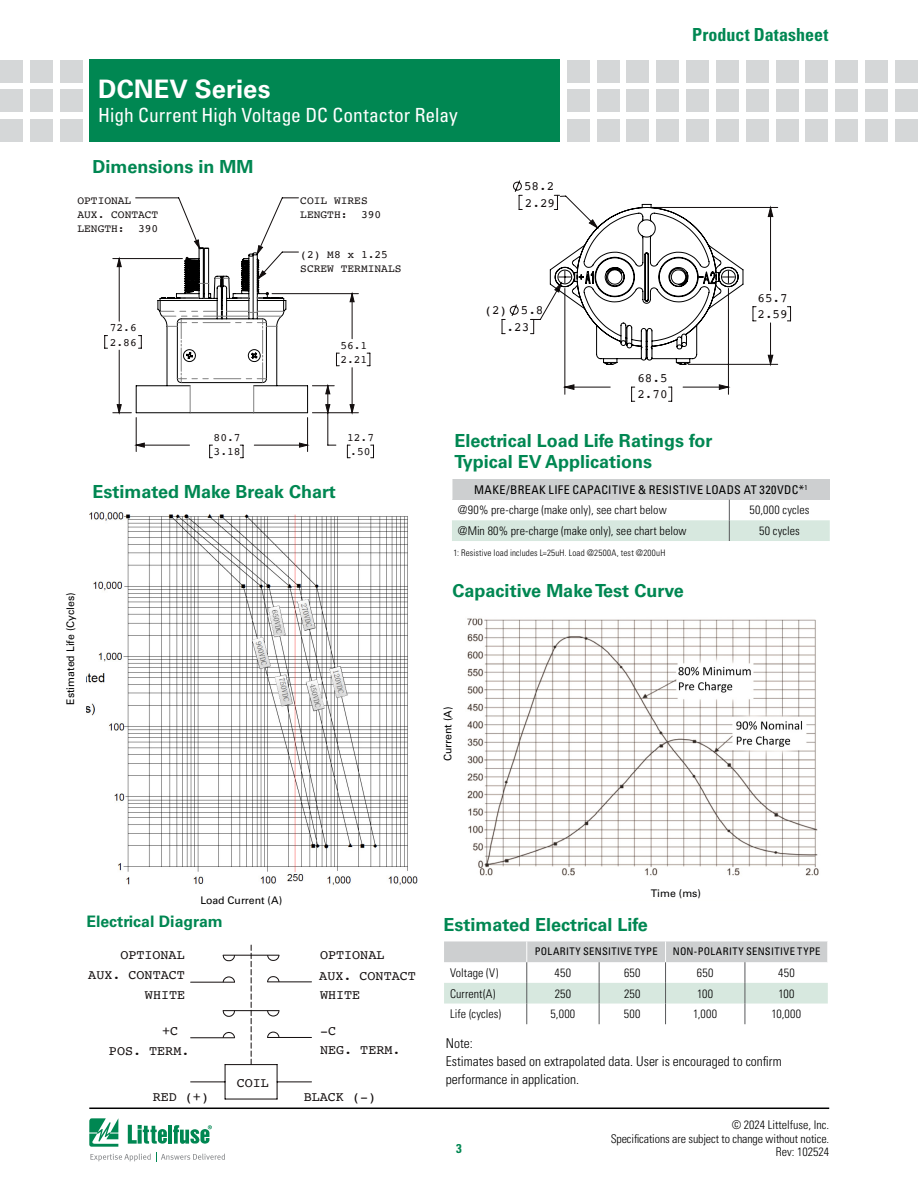
<style>
.page{position:relative;width:918px;height:1188px;background:#fff}
.page>*{position:absolute;margin:0;border:0;box-sizing:border-box;transform-origin:0 0}
.t1{font:700 25.5px "Univers LT Std";color:#fff}
.t2{font:condensed 19.5px "Univers LT Std";color:#fff}
.t3{font:700 18px/21px "Univers LT Std";color:#008752}
.t4{font:700 condensed 18px "Univers LT Std";color:#008752}
.t5{font:700 15.9px "Univers LT Std";color:#008752}
.t6{font:300 condensed 13.5px/18px "Univers LT Std";color:#000}
.t7{font:13.35px/19.8px "Courier";color:#120d0d}
.t8{font:700 condensed 12.75px "Univers LT Std";color:#008752}
.t9{font:12.6px/16.2px "Courier";color:#120d0d}
.t10{font:300 condensed 12px/13.5px "Univers LT Std";color:#000;text-align:right}
.t11{font:condensed 12px/20.7px "Univers LT Std";letter-spacing:.035em;color:#000}
.t12{font:11.25px/14.4px "Courier";color:#120d0d}
.t13{font:10.5px "Univers LT Std";color:#000}
.t14{font:condensed 10.5px "Univers LT Std";letter-spacing:.04em;color:#000}
.t15{font:300 condensed 9px "Univers LT Std";letter-spacing:.02em;color:#000}
.s1{font-weight:300}
</style>
<div class="page">
<hr style="left:89px;top:1108px;width:740px;height:1px;background:#000">
<svg style="left:89px;top:1118px;width:136px;height:44px"></svg>
<div style="left:90px;top:60px;width:470px;height:82px;background:#008752"></div>
<div style="left:60px;top:60px;width:23px;height:23px;background:#d5d7d8"></div>
<div style="left:60px;top:90px;width:23px;height:22px;background:#d5d7d8"></div>
<div style="left:60px;top:119px;width:23px;height:23px;background:#d5d7d8"></div>
<div style="left:30px;top:60px;width:23px;height:23px;background:#d5d7d8"></div>
<div style="left:30px;top:90px;width:23px;height:22px;background:#d5d7d8"></div>
<div style="left:30px;top:119px;width:23px;height:23px;background:#d5d7d8"></div>
<div style="left:0;top:60px;width:23px;height:23px;background:#d5d7d8"></div>
<div style="left:0;top:90px;width:23px;height:22px;background:#d5d7d8"></div>
<div style="left:0;top:119px;width:23px;height:23px;background:#d5d7d8"></div>
<div style="left:567px;top:60px;width:23px;height:23px;background:#d5d7d8"></div>
<div style="left:567px;top:90px;width:23px;height:22px;background:#d5d7d8"></div>
<div style="left:567px;top:119px;width:23px;height:23px;background:#d5d7d8"></div>
<div style="left:597px;top:60px;width:23px;height:23px;background:#d5d7d8"></div>
<div style="left:597px;top:90px;width:23px;height:22px;background:#d5d7d8"></div>
<div style="left:597px;top:119px;width:23px;height:23px;background:#d5d7d8"></div>
<div style="left:627px;top:60px;width:22px;height:23px;background:#d5d7d8"></div>
<div style="left:627px;top:90px;width:22px;height:22px;background:#d5d7d8"></div>
<div style="left:627px;top:119px;width:22px;height:23px;background:#d5d7d8"></div>
<div style="left:656px;top:60px;width:23px;height:23px;background:#d5d7d8"></div>
<div style="left:656px;top:90px;width:23px;height:22px;background:#d5d7d8"></div>
<div style="left:656px;top:119px;width:23px;height:23px;background:#d5d7d8"></div>
<div style="left:686px;top:60px;width:23px;height:23px;background:#d5d7d8"></div>
<div style="left:686px;top:90px;width:23px;height:22px;background:#d5d7d8"></div>
<div style="left:686px;top:119px;width:23px;height:23px;background:#d5d7d8"></div>
<div style="left:716px;top:60px;width:23px;height:23px;background:#d5d7d8"></div>
<div style="left:716px;top:90px;width:23px;height:22px;background:#d5d7d8"></div>
<div style="left:716px;top:119px;width:23px;height:23px;background:#d5d7d8"></div>
<div style="left:746px;top:60px;width:23px;height:23px;background:#d5d7d8"></div>
<div style="left:746px;top:90px;width:23px;height:22px;background:#d5d7d8"></div>
<div style="left:746px;top:119px;width:23px;height:23px;background:#d5d7d8"></div>
<div style="left:805px;top:60px;width:23px;height:23px;background:#d5d7d8"></div>
<div style="left:805px;top:90px;width:23px;height:22px;background:#d5d7d8"></div>
<div style="left:805px;top:119px;width:23px;height:23px;background:#d5d7d8"></div>
<div style="left:776px;top:60px;width:22px;height:23px;background:#d5d7d8"></div>
<div style="left:776px;top:90px;width:22px;height:22px;background:#d5d7d8"></div>
<div style="left:776px;top:119px;width:22px;height:23px;background:#d5d7d8"></div>
<div style="left:835px;top:60px;width:23px;height:23px;background:#d5d7d8"></div>
<div style="left:835px;top:90px;width:23px;height:22px;background:#d5d7d8"></div>
<div style="left:835px;top:119px;width:23px;height:23px;background:#d5d7d8"></div>
<div style="left:865px;top:60px;width:23px;height:23px;background:#d5d7d8"></div>
<div style="left:865px;top:90px;width:23px;height:22px;background:#d5d7d8"></div>
<div style="left:865px;top:119px;width:23px;height:23px;background:#d5d7d8"></div>
<div style="left:895px;top:60px;width:23px;height:23px;background:#d5d7d8"></div>
<div style="left:895px;top:90px;width:23px;height:22px;background:#d5d7d8"></div>
<div style="left:895px;top:119px;width:23px;height:23px;background:#d5d7d8"></div>
<img style="left:86px;top:512px;width:332px;height:373px">
<img style="left:467px;top:618px;width:352px;height:258px">
<svg style="left:104px;top:197px;width:270px;height:261px"></svg>
<svg style="left:299px;top:443px;width:9px;height:4px"></svg>
<svg style="left:136px;top:443px;width:8px;height:4px"></svg>
<svg style="left:117px;top:240px;width:237px;height:174px"></svg>
<svg style="left:513px;top:180px;width:9px;height:12px"></svg>
<svg style="left:501px;top:195px;width:290px;height:207px"></svg>
<svg style="left:549px;top:204px;width:225px;height:186px"></svg>
<hr style="left:268px;top:981px;width:44px;height:1px;background:#120d0d">
<hr style="left:191px;top:982px;width:44px;height:1px;background:#120d0d">
<hr style="left:268px;top:1037px;width:44px;height:1px;background:#120d0d">
<hr style="left:191px;top:1037px;width:44px;height:1px;background:#120d0d">
<hr style="left:191px;top:1082px;width:34px;height:1px;background:#120d0d">
<hr style="left:277px;top:1082px;width:35px;height:1px;background:#120d0d">
<hr style="left:277px;top:1065px;width:1px;height:34px;background:#120d0d">
<hr style="left:225px;top:1099px;width:52px;height:1px;background:#120d0d">
<hr style="left:225px;top:1065px;width:1px;height:34px;background:#120d0d">
<svg style="left:222px;top:945px;width:58px;height:120px"></svg>
<svg style="left:452px;top:479px;width:378px;height:62px"></svg>
<svg style="left:444px;top:941px;width:384px;height:83px"></svg>
<h1 class="t1" style="left:98px;top:75px;width:174px">DCNEV Series</h1>
<h2 class="t2" style="left:98px;top:103px;width:361px">High Current High Voltage DC Contactor Relay</h2>
<h3 class="t3" style="left:93px;top:157px;width:162px">Dimensions in MM</h3>
<p class="t12" style="left:77px;top:192px;width:82px">OPTIONAL<br>AUX. CONTACT<br>LENGTH: 390</p>
<p class="t12" style="left:110px;top:320px;width:28px">72.6<br>2.86</p>
<p class="t12" style="left:300px;top:192px;width:82px">COIL WIRES<br>LENGTH: 390</p>
<p class="t12" style="left:300px;top:247px;width:103px">(2) M8 x 1.25<br>SCREW TERMINALS</p>
<p class="t12" style="left:340px;top:338px;width:28px">56.1<br>2.21</p>
<p class="t9" style="left:524px;top:178px;width:33px">58.2<br>2.29</p>
<h3 class="t4" style="left:692px;top:24px;width:138px">Product Datasheet</h3>
<p class="t9" style="left:757px;top:289px;width:32px">65.7</p>
<p class="t9" style="left:484px;top:302px;width:61px">(2) 5.8</p>
<p class="t9" style="left:757px;top:306px;width:32px">2.59</p>
<p class="t9" style="left:507px;top:318px;width:24px">.23</p>
<p class="t9" style="left:637px;top:370px;width:32px">68.5<br>2.70</p>
<p class="t12" style="left:214px;top:430px;width:28px">80.7<br>3.18</p>
<p class="t12" style="left:347px;top:430px;width:28px">12.7 .50</p>
<h3 class="t3" style="left:93px;top:482px;width:245px">Estimated Make Break Chart</h3>
<p class="t13" style="left:64px;top:705px;width:114px;rotate:-90deg">Estimated Life (Cycles)</p>
<h3 class="t3" style="left:454px;top:431px;width:260px">Electrical Load Life Ratings for<br>Typical EV Applications</h3>
<p class="t11" style="left:458px;top:479px;width:351px;text-indent:16px">MAKE/BREAK LIFE CAPACITIVE &amp; RESISTIVE LOADS AT 320VDC*<sup>1 </sup><span class="s1">@90% pre-charge (make only), see chart below</span></p>
<p class="t10" style="left:749px;top:503px;width:62px">50,000 cycles</p>
<p class="t10" style="left:458px;top:524px;width:230px">@Min 80% pre-charge (make only), see chart below</p>
<p class="t10" style="left:759px;top:524px;width:42px">50 cycles</p>
<p class="t15" style="left:453px;top:548px;width:213px">1: Resistive load includes L=25uH. Load @2500A, test @200uH</p>
<h3 class="t3" style="left:453px;top:580px;width:233px">Capacitive Make Test Curve</h3>
<p class="t13" style="left:442px;top:761px;width:56px;rotate:-90deg">Current (A)</p>
<p class="t13" style="left:200px;top:894px;width:83px">Load Current (A)</p>
<h3 class="t5" style="left:86px;top:912px;width:138px">Electrical Diagram</h3>
<p class="t7" style="left:88px;top:945px;width:98px;text-align:right">OPTIONAL<br>AUX. CONTACT<br>WHITE</p>
<p class="t7" style="left:320px;top:945px;width:66px">OPTIONAL</p>
<p class="t7" style="left:319px;top:966px;width:98px">AUX. CONTACT</p>
<p class="t7" style="left:320px;top:984px;width:42px">WHITE</p>
<p class="t7" style="left:109px;top:1020px;width:82px;text-indent:53px">+C<br>POS. TERM.</p>
<p class="t7" style="left:320px;top:1020px;width:82px">-C<br>NEG. TERM.</p>
<p class="t7" style="left:237px;top:1072px;width:34px">COIL</p>
<p class="t7" style="left:153px;top:1087px;width:58px">RED (+)</p>
<p class="t7" style="left:304px;top:1087px;width:74px">BLACK (-)</p>
<p class="t13" style="left:651px;top:887px;width:52px">Time (ms)</p>
<h3 class="t3" style="left:444px;top:914px;width:206px">Estimated Electrical Life</h3>
<p class="t14" style="left:535px;top:945px;width:124px">POLARITY SENSITIVE TYPE</p>
<p class="t14" style="left:673px;top:945px;width:149px">NON-POLARITY SENSITIVE TYPE</p>
<p class="t10" style="left:450px;top:966px;width:50px">Voltage (V)</p>
<p class="t10" style="left:555px;top:966px;width:18px">450</p>
<p class="t10" style="left:624px;top:966px;width:18px">650</p>
<p class="t10" style="left:697px;top:966px;width:18px">650</p>
<p class="t10" style="left:778px;top:966px;width:18px">450</p>
<p class="t10" style="left:450px;top:987px;width:47px">Current(A)</p>
<p class="t10" style="left:555px;top:987px;width:18px">250</p>
<p class="t10" style="left:624px;top:987px;width:18px">250</p>
<p class="t10" style="left:697px;top:987px;width:17px">100</p>
<p class="t10" style="left:778px;top:987px;width:17px">100</p>
<p class="t10" style="left:450px;top:1007px;width:53px">Life (cycles)</p>
<p class="t10" style="left:551px;top:1007px;width:26px">5,000</p>
<p class="t10" style="left:624px;top:1007px;width:18px">500</p>
<p class="t10" style="left:693px;top:1007px;width:26px">1,000</p>
<p class="t10" style="left:772px;top:1007px;width:31px">10,000</p>
<p class="t6" style="left:446px;top:1034px;width:337px">Note:<br>Estimates based on extrapolated data. User is encouraged to confirm performance in application.</p>
<p class="t8" style="left:456px;top:1140px;width:7px">3</p>
<p class="t10" style="left:611px;top:1118px;width:220px">© 2024 Littelfuse, Inc.<br>Specifications are subject to change without notice.<br>Rev: 102524</p>
</div>
